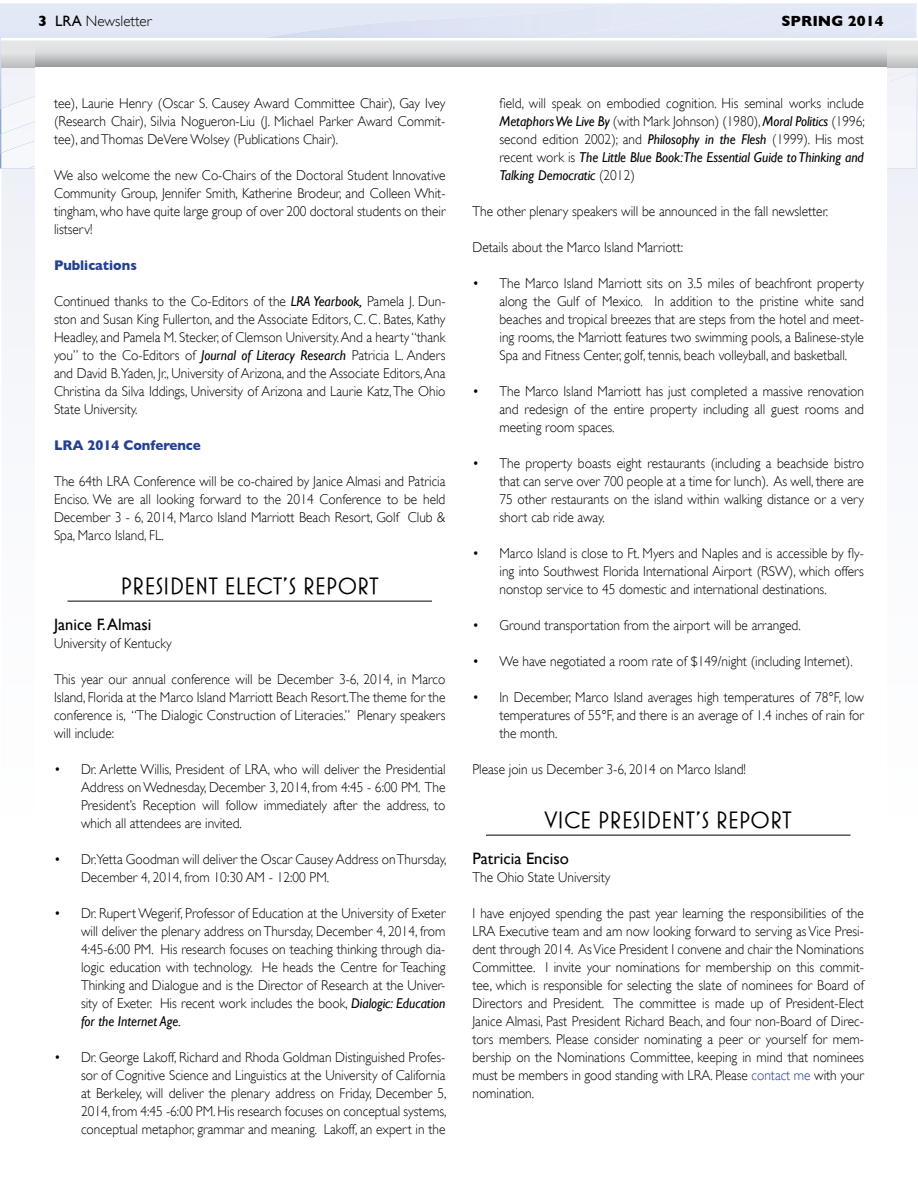
<style>
.page{position:relative;width:918px;height:1188px;background:#fff}
.page>*{position:absolute;margin:0;border:0;box-sizing:border-box;transform-origin:0 0}
.t1{font:24px "Mostra One";color:#000}
.t2{font:16.5px "Gill Sans";color:#000}
.t3{font:300 15px "Gill Sans";color:#000}
.t4{font:700 15px "Gill Sans";color:#000}
.t5{font:300 14.25px/18px "Gill Sans";color:#000;text-align:justify;scale:.94 1}
.t6{font:700 14.25px "Gill Sans";color:#25408f;scale:.94 1}
.s1{font-weight:700}
.s2{font-weight:400}
.s3{font-weight:400;font-style:italic}
.s4{color:#25408f}
</style>
<div class="page">
<div style="left:1px;top:67px;width:917px;height:303px;background:#f1f3f9"></div>
<div style="left:887px;top:67px;width:30px;height:102px;background:#f3f5fa"></div>
<img style="left:876px;top:6px;width:41px;height:14px">
<div style="left:1px;top:67px;width:34px;height:67px;background:#f1f3f8"></div>
<div style="left:771px;top:20px;width:146px;height:18px;background:#e2e8f5"></div>
<svg style="left:1px;top:40px;width:916px;height:27px;background:#dadadb"></svg>
<svg style="left:35px;top:40px;width:852px;height:27px;background:#cbccce"></svg>
<div style="left:35px;top:67px;width:852px;height:747px;background:#fff"></div>
<hr style="left:68px;top:601px;width:364px;height:1px;background:#000">
<hr style="left:486px;top:835px;width:364px;height:1px;background:#000">
<p class="t3" style="left:38px;top:13px;width:115px"><span class="s1">3</span> <span class="s2">LRA</span> Newsletter</p>
<p class="t4" style="left:781px;top:12px;width:104px">SPRING 2014</p>
<p class="t5" style="left:54px;top:94px;width:418px">tee), Laurie Henry (Oscar S. Causey Award Committee Chair), Gay Ivey (Research Chair), Silvia Nogueron-Liu (J. Michael Parker Award Commit&shy;tee), and Thomas DeVere Wolsey (Publications Chair).</p>
<p class="t5" style="left:54px;top:166px;width:418px">We also welcome the new Co-Chairs of the Doctoral Student Innovative Community Group, Jennifer Smith, Katherine Brodeur, and Colleen Whit&shy;tingham, who have quite large group of over 200 doctoral students on their listserv!</p>
<p class="t6" style="left:54px;top:257px;width:90px">Publications</p>
<p class="t5" style="left:54px;top:292px;width:418px">Continued thanks to the Co-Editors of the <span class="s3">LRA Yearbook,</span> Pamela J. Dun&shy;ston and Susan King Fullerton, and the Associate Editors, C. C. Bates, Kathy Headley, and Pamela M. Stecker, of Clemson University. And a hearty “thank you” to the Co-Editors of <span class="s3">Journal of Literacy Research</span> Patricia L. Anders and David B.Yaden, Jr., University of Arizona, and the Associate Editors, Ana Christina da Silva Iddings, University of Arizona and Laurie Katz, The Ohio State University.</p>
<p class="t6" style="left:54px;top:437px;width:158px">LRA 2014 Conference</p>
<p class="t5" style="left:54px;top:472px;width:418px">The 64th LRA Conference will be co-chaired by Janice Almasi and Patricia Enciso. We are all looking forward to the 2014 Conference to be held December 3 - 6, 2014, Marco Island Marriott Beach Resort, Golf Club &amp; Spa, Marco Island, FL.</p>
<h1 class="t1" style="left:120px;top:573px;width:260px">PRESIDENT ELECT’S REPORT</h1>
<p class="t2" style="left:54px;top:615px;width:99px">Janice F. Almasi</p>
<p class="t5" style="left:54px;top:634px;width:127px">University of Kentucky</p>
<p class="t5" style="left:54px;top:670px;width:418px">This year our annual conference will be December 3-6, 2014, in Marco Island, Florida at the Marco Island Marriott Beach Resort.The theme for the conference is, “The Dialogic Construction of Literacies.” Plenary speakers will include:</p>
<p class="t5" style="left:81px;top:760px;width:389px;text-indent:-27px">• Dr. Arlette Willis, President of LRA, who will deliver the Presidential Address on Wednesday, December 3, 2014, from 4:45 - 6:00 PM. The President’s Reception will follow immediately after the address, to which all attendees are invited.</p>
<p class="t5" style="left:81px;top:850px;width:390px;text-indent:-27px">• Dr.Yetta Goodman will deliver the Oscar Causey Address on Thursday,<br>December 4, 2014, from 10:30 AM - 12:00 PM.</p>
<p class="t5" style="left:81px;top:904px;width:389px;text-indent:-27px">• Dr. Rupert Wegerif, Professor of Education at the University of Exeter will deliver the plenary address on Thursday, December 4, 2014, from 4:45-6:00 PM. His research focuses on teaching thinking through dia&shy;logic education with technology. He heads the Centre for Teaching Thinking and Dialogue and is the Director of Research at the Univer&shy;sity of Exeter. His recent work includes the book, <span class="s3">Dialogic: Education for the Internet Age.</span></p>
<p class="t5" style="left:81px;top:1048px;width:391px;text-indent:-27px">• Dr. George Lakoff, Richard and Rhoda Goldman Distinguished Profes&shy;sor of Cognitive Science and Linguistics at the University of California at Berkeley, will deliver the plenary address on Friday, December 5, 2014, from 4:45 -6:00 PM. His research focuses on conceptual systems, conceptual metaphor, grammar and meaning. Lakoff, an expert in the</p>
<p class="t5" style="left:500px;top:94px;width:390px">field, will speak on embodied cognition. His seminal works include <span class="s3">Metaphors We Live By</span> (with Mark Johnson) (1980), <span class="s3">Moral Politics</span> (1996; second edition 2002); and <span class="s3">Philosophy in the Flesh</span> (1999). His most recent work is <span class="s3">The Little Blue Book:The Essential Guide to Thinking and Talking Democratic</span> (2012)</p>
<p class="t5" style="left:472px;top:202px;width:380px">The other plenary speakers will be announced in the fall newsletter.</p>
<p class="t5" style="left:472px;top:238px;width:226px">Details about the Marco Island Marriott:</p>
<p class="t5" style="left:500px;top:274px;width:389px;text-indent:-27px">• The Marco Island Marriott sits on 3.5 miles of beachfront property along the Gulf of Mexico. In addition to the pristine white sand beaches and tropical breezes that are steps from the hotel and meet&shy;ing rooms, the Marriott features two swimming pools, a Balinese-style Spa and Fitness Center, golf, tennis, beach volleyball, and basketball.</p>
<p class="t5" style="left:500px;top:382px;width:389px;text-indent:-27px">• The Marco Island Marriott has just completed a massive renovation and redesign of the entire property including all guest rooms and meeting room spaces.</p>
<p class="t5" style="left:500px;top:454px;width:389px;text-indent:-27px">• The property boasts eight restaurants (including a beachside bistro that can serve over 700 people at a time for lunch). As well, there are 75 other restaurants on the island within walking distance or a very short cab ride away.</p>
<p class="t5" style="left:500px;top:544px;width:389px;text-indent:-27px">• Marco Island is close to Ft. Myers and Naples and is accessible by fly&shy;ing into Southwest Florida International Airport (RSW), which offers nonstop service to 45 domestic and international destinations.</p>
<p class="t5" style="left:472px;top:616px;width:351px">• Ground transportation from the airport will be arranged.</p>
<p class="t5" style="left:472px;top:652px;width:406px">• We have negotiated a room rate of $149/night (including Internet).</p>
<p class="t5" style="left:500px;top:688px;width:389px;text-indent:-27px">• In December, Marco Island averages high temperatures of 78°F, low temperatures of 55°F, and there is an average of 1.4 inches of rain for the month.</p>
<p class="t5" style="left:472px;top:760px;width:292px">Please join us December 3-6, 2014 on Marco Island!</p>
<h1 class="t1" style="left:545px;top:807px;width:249px">VICE PRESIDENT’S REPORT</h1>
<p class="t2" style="left:472px;top:849px;width:98px">Patricia Enciso</p>
<p class="t5" style="left:472px;top:868px;width:148px">The Ohio State University</p>
<p class="t5" style="left:472px;top:904px;width:418px">I have enjoyed spending the past year learning the responsibilities of the LRA Executive team and am now looking forward to serving as Vice Presi&shy;dent through 2014. As Vice President I convene and chair the Nominations Committee. I invite your nominations for membership on this commit&shy;tee, which is responsible for selecting the slate of nominees for Board of Directors and President. The committee is made up of President-Elect Janice Almasi, Past President Richard Beach, and four non-Board of Direc&shy;tors members. Please consider nominating a peer or yourself for mem&shy;bership on the Nominations Committee, keeping in mind that nominees must be members in good standing with LRA. Please <span class="s4">contact me</span> with your nomination.</p>
</div>
